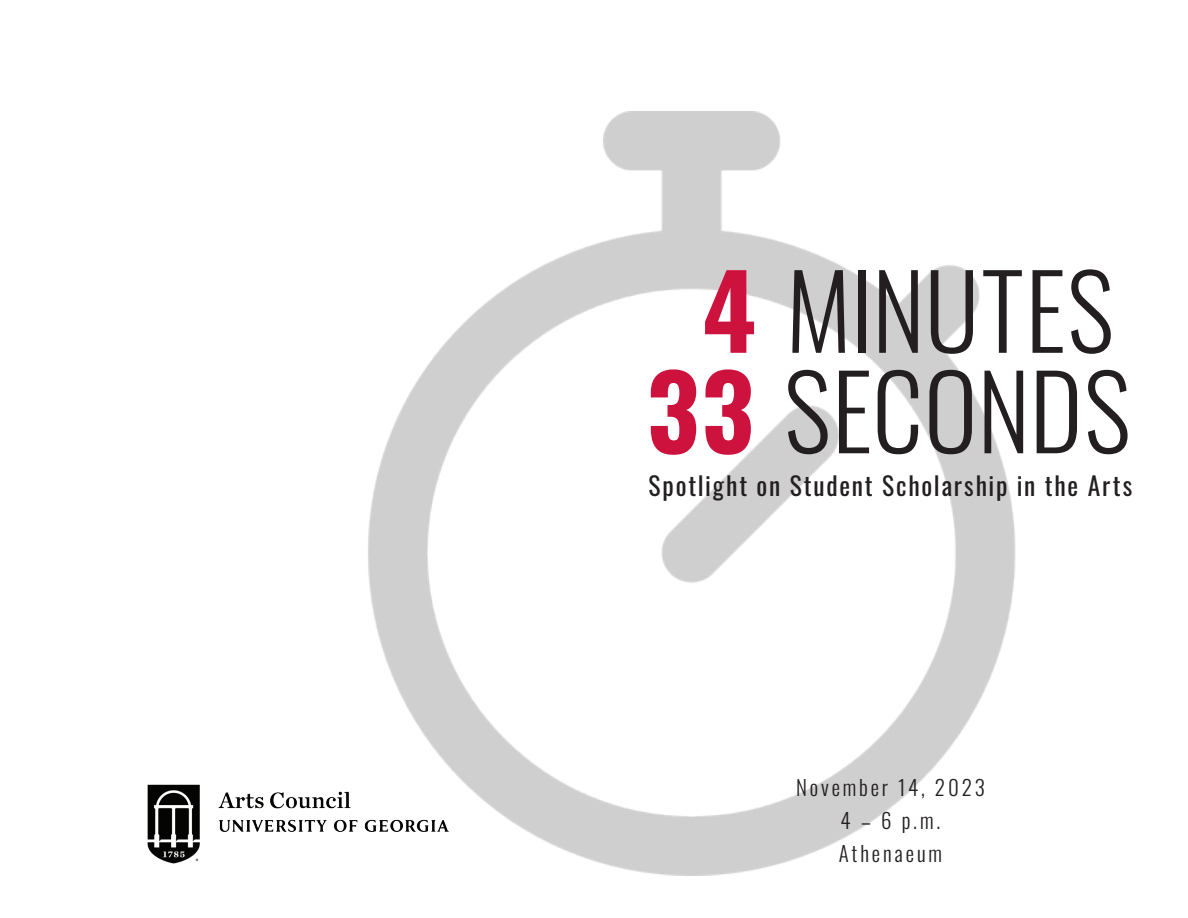
<style>
.page{position:relative;width:1188px;height:918px;background:#fff}
.page>*{position:absolute;margin:0;border:0;box-sizing:border-box;transform-origin:0 0}
.t1{font:300 102px/100.5px "Oswald";letter-spacing:.005em;color:#231f20;text-align:center}
.t2{font:25.5px "Oswald";letter-spacing:.07em;color:#231f20}
.t3{font:300 21px/33px "Oswald";letter-spacing:.135em;color:#231f20;text-align:center}
.s1{font-weight:700;color:#cd123d}
</style>
<div class="page">
<img style="left:368px;top:111px;width:648px;height:765px">
<img style="left:147px;top:783px;width:301px;height:83px">
<h1 class="t1" style="left:647px;top:251px;width:485px"><span class="s1">4</span> MINUTES<br><span class="s1">33</span> SECONDS</h1>
<p class="t2" style="left:649px;top:463px;width:485px">Spotlight on Student Scholarship in the Arts</p>
<p class="t3" style="left:796px;top:768px;width:190px">November 14, 2023<br>4 – 6 p.m.<br>Athenaeum</p>
</div>
